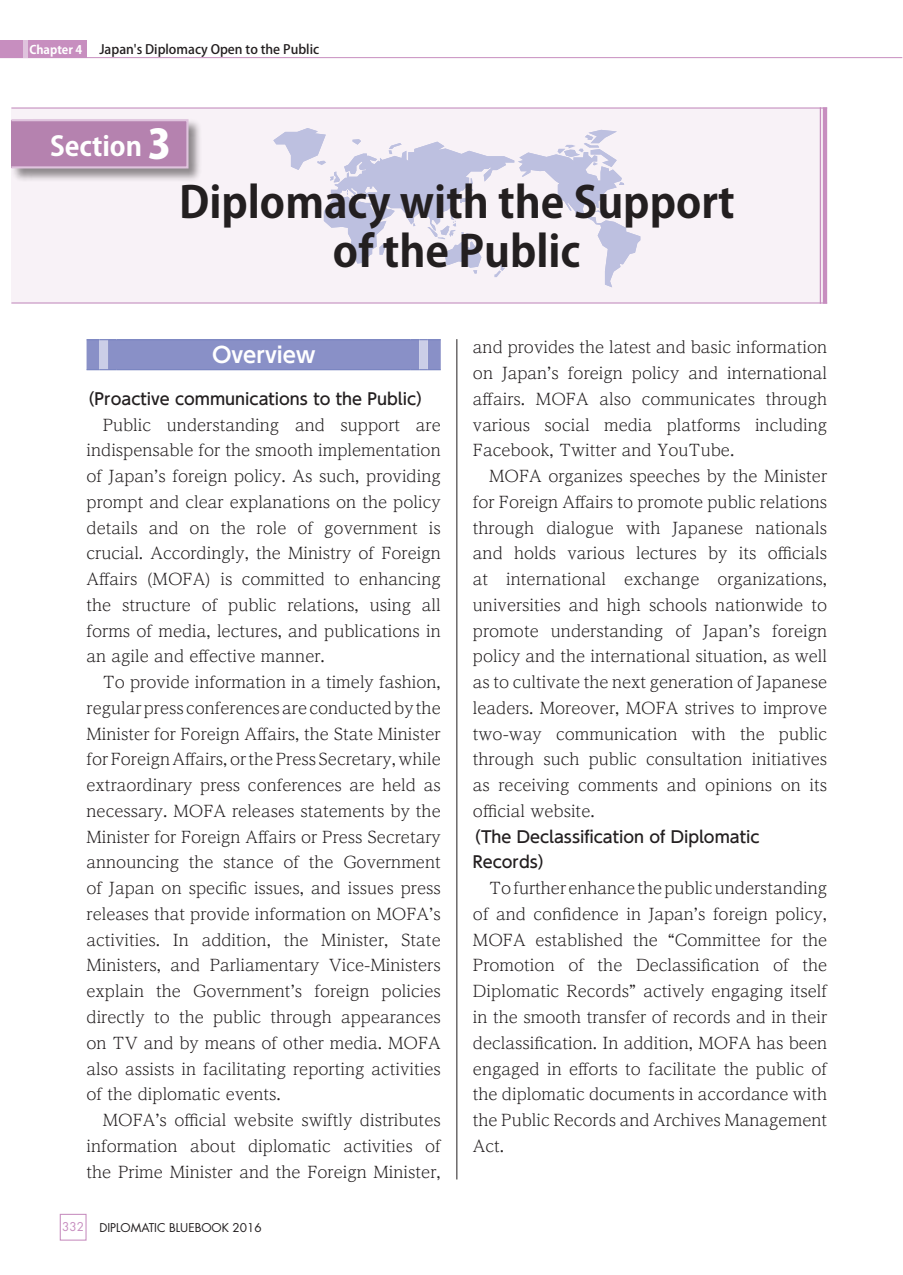
<style>
.page{position:relative;width:903px;height:1275px;background:#fff}
.page>*{position:absolute;margin:0;border:0;box-sizing:border-box;transform-origin:0 0}
.t1{font:700 42.88px/49.4px "Koz Go Pro";color:#231f20;text-align:center}
.t2{font:700 26.78px "Koz Go Pro";color:#fff}
.t3{font:700 21.53px "UD Shin Go Pro De";color:#fff}
.t4{font:300 16.1px/25.7px "UD Reimin Pro";color:#231f20;text-align:justify}
.t5{font:500 16.1px/25.7px "UD Shin Go Pro";color:#231f20}
.t6{font:500 12.95px "Koz Go Pro";color:#231f20}
.t7{font:11.72px "Futura Std";color:#231f20}
.t8{font:700 11.72px "Koz Go Pro";color:#fff}
.t9{font:11.72px "Futura Std";color:#c78ebf}
.s1{font-weight:800;font-size:40.25px}
</style>
<div class="page">
<hr style="left:456px;top:339px;width:1px;height:840px;background:#231f20">
<div style="left:11px;top:107px;width:816px;height:197px;background:#f8f2f7"></div>
<svg style="left:273px;top:128px;width:367px;height:159px"></svg>
<svg style="left:87px;top:339px;width:354px;height:31px;background:#8b92c8"></svg>
<hr style="left:11px;top:302px;width:816px;height:2px;background:#d4add0">
<hr style="left:11px;top:107px;width:816px;height:2px;background:#d4add0">
<hr style="left:823px;top:107px;width:4px;height:197px;background:#c78ebf">
<hr style="left:820px;top:107px;width:1px;height:197px;background:#c78ebf">
<div style="left:11px;top:118px;width:191px;height:64px;background:#231f20;opacity:.5"></div>
<div style="left:11px;top:120px;width:176px;height:47px;background:#b582af"></div>
<div style="left:10px;top:119px;width:178px;height:49px;border:2px solid #dfc3dd"></div>
<div style="left:60px;top:1214px;width:27px;height:27px;border:1px solid #c78ebf"></div>
<hr style="left:1px;top:57px;width:901px;height:1px;background:#c78ebf">
<div style="left:1px;top:41px;width:86px;height:17px;background:#c78ebf"></div>
<hr style="left:24px;top:41px;width:4px;height:17px;background:#dfc3dd">
<p class="t8" style="left:29px;top:42px;width:54px">Chapter 4</p>
<p class="t6" style="left:99px;top:41px;width:221px">Japan's Diplomacy Open to the Public</p>
<h2 class="t2" style="left:50px;top:129px;width:123px">Section <span class="s1">3</span></h2>
<h1 class="t1" style="left:179px;top:180px;width:557px">Diplomacy with the Support of the Public</h1>
<h3 class="t3" style="left:212px;top:337px;width:105px">Overview</h3>
<p class="t5" style="left:79px;top:385px;width:355px">（Proactive communications to the Public）</p>
<p class="t4" style="left:87px;top:411px;width:356px;text-indent:16px">Public understanding and support are indispensable for the smooth implementation of Japan’s foreign policy. As such, providing prompt and clear explanations on the policy details and on the role of government is crucial. Accordingly, the Ministry of Foreign Affairs (MOFA) is committed to enhancing the structure of public relations, using all forms of media, lectures, and publications in an agile and effective manner.</p>
<p class="t4" style="left:87px;top:669px;width:356px;text-indent:16px">To provide information in a timely fashion, regular press conferences are conducted by the Minister for Foreign Affairs, the State Minister for Foreign Affairs, or the Press Secretary, while extraordinary press conferences are held as necessary. MOFA releases statements by the Minister for Foreign Affairs or Press Secretary announcing the stance of the Government of Japan on specific issues, and issues press releases that provide information on MOFA’s activities. In addition, the Minister, State Ministers, and Parliamentary Vice-Ministers explain the Government’s foreign policies directly to the public through appearances on TV and by means of other media. MOFA also assists in facilitating reporting activities of the diplomatic events.</p>
<p class="t4" style="left:87px;top:1106px;width:356px;text-indent:16px">MOFA’s official website swiftly distributes information about diplomatic activities of the Prime Minister and the Foreign Minister,</p>
<p class="t9" style="left:62px;top:1219px;width:23px">332</p>
<p class="t7" style="left:99px;top:1220px;width:164px">DIPLOMATIC BLUEBOOK 2016</p>
<p class="t4" style="left:473px;top:334px;width:356px">and provides the latest and basic information on Japan’s foreign policy and international affairs. MOFA also communicates through various social media platforms including Facebook, Twitter and YouTube.</p>
<p class="t4" style="left:473px;top:463px;width:356px;text-indent:16px">MOFA organizes speeches by the Minister for Foreign Affairs to promote public relations through dialogue with Japanese nationals and holds various lectures by its officials at international exchange organizations, universities and high schools nationwide to promote understanding of Japan’s foreign policy and the international situation, as well as to cultivate the next generation of Japanese leaders. Moreover, MOFA strives to improve two-way communication with the public through such public consultation initiatives as receiving comments and opinions on its official website.</p>
<p class="t5" style="left:473px;top:823px;width:288px;text-indent:-8px">（The Declassification of Diplomatic<br>Records）</p>
<p class="t4" style="left:473px;top:875px;width:356px;text-indent:16px">To further enhance the public understanding of and confidence in Japan’s foreign policy, MOFA established the “Committee for the Promotion of the Declassification of the Diplomatic Records” actively engaging itself in the smooth transfer of records and in their declassification. In addition, MOFA has been engaged in efforts to facilitate the public of the diplomatic documents in accordance with the Public Records and Archives Management Act.</p>
</div>
